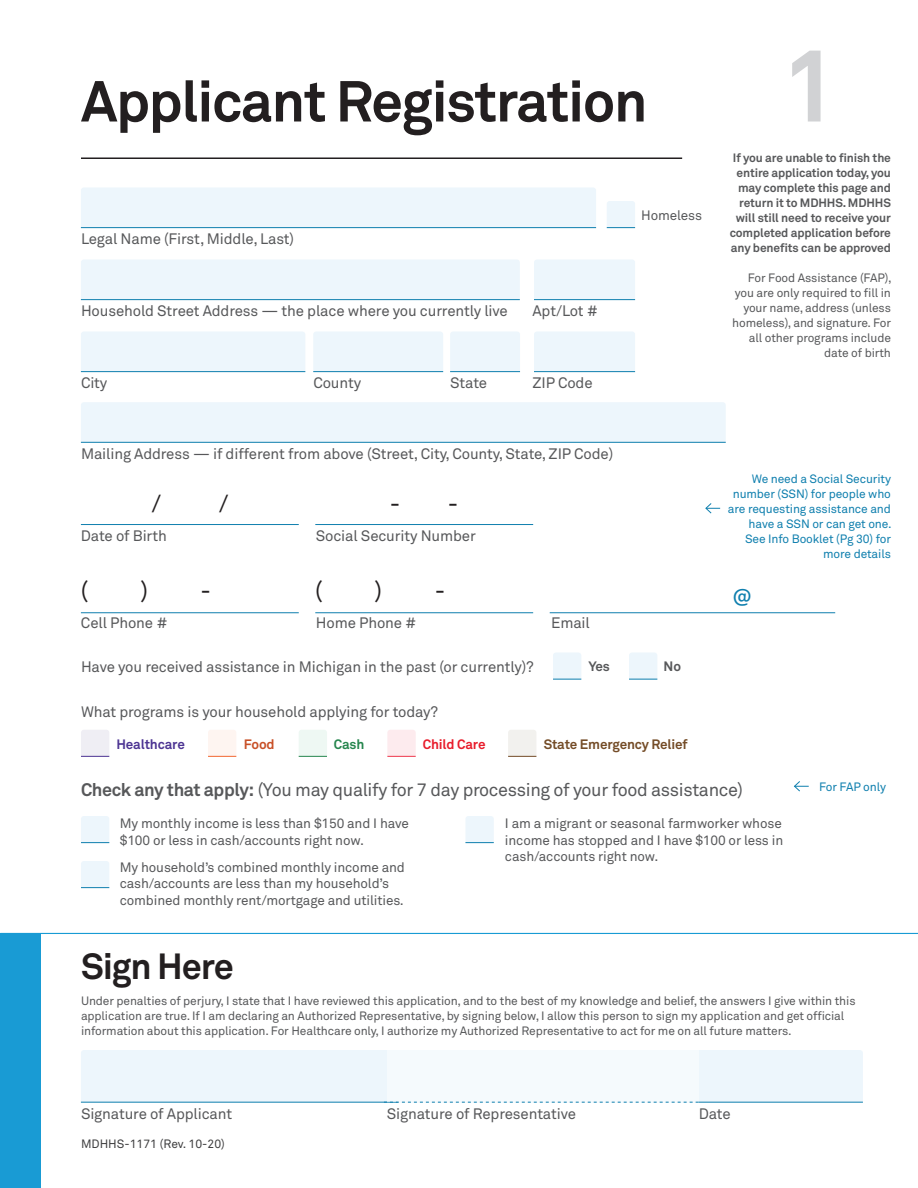
<style>
.page{position:relative;width:918px;height:1188px;background:#fff}
.page>*{position:absolute;margin:0;border:0;box-sizing:border-box;transform-origin:0 0}
.t1{font:700 102px "Akkurat Std";color:#d1d2d4}
.t2{font:700 57px "Akkurat Std";letter-spacing:-.025em;color:#231f20}
.Instruction{font:700 36px "Akkurat Std";letter-spacing:-.03em;color:#231f20}
.Instruction-2{font:24px "Akkurat Std";color:#231f20}
.Instruction-3{font:21px "Akkurat Std";color:#0f7fae}
.Instruction-4{font:18px "Akkurat Std";letter-spacing:-.02em;color:#57585a}
.Instruction-5{font:15px "Akkurat Std";letter-spacing:-.01em;color:#57585a}
.Instruction-6{font:13.5px/16.5px "Akkurat Std";letter-spacing:-.01em;color:#57585a}
.Instruction-7{font:700 13.5px "Akkurat Std";letter-spacing:-.01em;color:#744c27}
.Instruction-8{font:700 13.5px "Akkurat Std";letter-spacing:-.01em;color:#4d3593}
.Instruction-9{font:700 13.5px "Akkurat Std";letter-spacing:-.01em;color:#e81d2c}
.Instruction-10{font:700 13.5px "Akkurat Std";color:#57585a}
.Instruction-11{font:700 13.5px "Akkurat Std";color:#c85027}
.Instruction-12{font:700 13.5px "Akkurat Std";color:#26864e}
.Instruction-13{font:12px/15px "Akkurat Std";letter-spacing:-.01em;color:#57585a}
.Side_note_instructio{font:700 12px/15px "Akkurat Std";letter-spacing:-.01em;color:#57585a;text-align:right}
.Blue_side_note{font:12px/15px "Akkurat Std";letter-spacing:-.01em;color:#0f7fae;text-align:right}
.Side_note_instructio-2{font:12px/15px "Akkurat Std";letter-spacing:-.01em;color:#57585a;text-align:right}
.t3{font:12px "Akkurat Std";color:#3e3e3f}
.s1{font-weight:700}
</style>
<div class="page">
<div style="left:81px;top:188px;width:515px;height:39px;background:#edf6fc"></div>
<hr style="left:81px;top:227px;width:515px;height:1px;background:#0f7fae">
<div style="left:81px;top:402px;width:645px;height:40px;background:#edf6fc"></div>
<hr style="left:81px;top:442px;width:645px;height:1px;background:#0f7fae">
<div style="left:81px;top:260px;width:439px;height:39px;background:#edf6fc"></div>
<hr style="left:81px;top:299px;width:439px;height:1px;background:#0f7fae">
<div style="left:81px;top:332px;width:224px;height:39px;background:#edf6fc"></div>
<hr style="left:81px;top:371px;width:224px;height:1px;background:#0f7fae">
<div style="left:313px;top:332px;width:130px;height:39px;background:#edf6fc"></div>
<hr style="left:313px;top:371px;width:130px;height:1px;background:#0f7fae">
<div style="left:450px;top:332px;width:70px;height:39px;background:#edf6fc"></div>
<hr style="left:450px;top:371px;width:70px;height:1px;background:#0f7fae">
<div style="left:534px;top:260px;width:101px;height:39px;background:#edf6fc"></div>
<hr style="left:534px;top:299px;width:101px;height:1px;background:#0f7fae">
<div style="left:534px;top:332px;width:101px;height:39px;background:#edf6fc"></div>
<hr style="left:534px;top:371px;width:101px;height:1px;background:#0f7fae">
<svg style="left:607px;top:201px;width:28px;height:27px"></svg>
<svg style="left:81px;top:730px;width:28px;height:27px"></svg>
<svg style="left:208px;top:730px;width:28px;height:27px"></svg>
<svg style="left:299px;top:730px;width:28px;height:27px"></svg>
<svg style="left:387px;top:730px;width:29px;height:27px"></svg>
<svg style="left:508px;top:730px;width:28px;height:27px"></svg>
<svg style="left:629px;top:653px;width:28px;height:27px"></svg>
<svg style="left:553px;top:653px;width:28px;height:27px"></svg>
<svg style="left:81px;top:816px;width:28px;height:27px"></svg>
<svg style="left:465px;top:816px;width:29px;height:27px"></svg>
<svg style="left:81px;top:861px;width:28px;height:27px"></svg>
<hr style="left:81px;top:524px;width:218px;height:1px;background:#0f7fae">
<hr style="left:81px;top:612px;width:218px;height:1px;background:#0f7fae">
<hr style="left:0;top:933px;width:918px;height:1px;background:#199bd4">
<hr style="left:315px;top:524px;width:218px;height:1px;background:#0f7fae">
<hr style="left:315px;top:612px;width:218px;height:1px;background:#0f7fae">
<hr style="left:550px;top:612px;width:285px;height:1px;background:#0f7fae">
<div style="left:81px;top:1050px;width:782px;height:53px;background:#edf6fc"></div>
<hr style="left:81px;top:157px;width:601px;height:2px;background:#231f20">
<div style="left:0;top:933px;width:40px;height:255px;background:#199bd4"></div>
<svg style="left:705px;top:503px;width:15px;height:11px"></svg>
<svg style="left:794px;top:781px;width:15px;height:11px"></svg>
<h1 class="t2" style="left:81px;top:66px;width:568px">Applicant Registration</h1>
<p class="Instruction-5" style="left:81px;top:230px;width:215px">Legal Name (First, Middle, Last)</p>
<p class="Instruction-5" style="left:81px;top:302px;width:428px">Household Street Address — the place where you currently live</p>
<p class="Instruction-5" style="left:81px;top:374px;width:28px">City</p>
<p class="Instruction-5" style="left:313px;top:374px;width:49px">County</p>
<p class="Instruction-5" style="left:450px;top:374px;width:38px">State</p>
<p class="Instruction-5" style="left:532px;top:302px;width:67px">Apt/Lot #</p>
<p class="Instruction-5" style="left:532px;top:374px;width:62px">ZIP Code</p>
<p class="Instruction-5" style="left:81px;top:445px;width:534px">Mailing Address — if different from above (Street, City, County, State, ZIP Code)</p>
<p class="Instruction-2" style="left:152px;top:490px;width:11px">/</p>
<p class="Instruction-2" style="left:219px;top:490px;width:11px">/</p>
<p class="Instruction-5" style="left:81px;top:527px;width:87px">Date of Birth</p>
<p class="Instruction-2" style="left:390px;top:490px;width:70px">- -</p>
<p class="Instruction-5" style="left:316px;top:527px;width:161px">Social Security Number</p>
<p class="Instruction-6" style="left:641px;top:207px;width:62px">Homeless</p>
<h1 class="t1" style="left:780px;top:23px;width:60px">1</h1>
<p class="Side_note_instructio" style="left:730px;top:151px;width:163px">If you are unable to finish the entire application today, you may complete this page and return it to MDHHS. MDHHS will still need to receive your completed application before any benefits can be approved</p>
<p class="Side_note_instructio-2" style="left:732px;top:271px;width:161px">For Food Assistance (FAP), you are only required to fill in your name, address (unless homeless), and signature. For all other programs include date of birth</p>
<p class="Blue_side_note" style="left:728px;top:472px;width:165px">We need a Social Security number (SSN) for people who are requesting assistance and have a SSN or can get one.<br>See Info Booklet (Pg 30) for more details</p>
<p class="Instruction-2" style="left:81px;top:577px;width:9px">(</p>
<p class="Instruction-2" style="left:141px;top:577px;width:9px">)</p>
<p class="Instruction-2" style="left:201px;top:577px;width:12px">-</p>
<p class="Instruction-5" style="left:81px;top:614px;width:88px">Cell Phone #</p>
<p class="Instruction-2" style="left:315px;top:577px;width:9px">(</p>
<p class="Instruction-2" style="left:375px;top:577px;width:9px">)</p>
<p class="Instruction-2" style="left:435px;top:577px;width:12px">-</p>
<p class="Instruction-3" style="left:732px;top:585px;width:21px">@</p>
<p class="Instruction-5" style="left:316px;top:614px;width:102px">Home Phone #</p>
<p class="Instruction-5" style="left:551px;top:614px;width:40px">Email</p>
<p class="Instruction-5" style="left:81px;top:658px;width:454px">Have you received assistance in Michigan in the past (or currently)?</p>
<p class="Instruction-5" style="left:81px;top:703px;width:359px">What programs is your household applying for today?</p>
<p class="Instruction-10" style="left:588px;top:658px;width:23px">Yes</p>
<p class="Instruction-10" style="left:664px;top:658px;width:19px">No</p>
<p class="Instruction-8" style="left:116px;top:735px;width:70px">Healthcare</p>
<p class="Instruction-11" style="left:244px;top:735px;width:32px">Food</p>
<p class="Instruction-12" style="left:334px;top:735px;width:32px">Cash</p>
<p class="Instruction-9" style="left:423px;top:735px;width:64px">Child Care</p>
<p class="Instruction-7" style="left:544px;top:735px;width:145px">State Emergency Relief</p>
<p class="Instruction-4" style="left:81px;top:780px;width:664px"><span class="s1">Check any that apply:</span> (You may qualify for 7 day processing of your food assistance)</p>
<p class="Instruction-6" style="left:120px;top:815px;width:291px">My monthly income is less than $150 and I have $100 or less in cash/accounts right now.</p>
<p class="Instruction-6" style="left:505px;top:815px;width:280px;text-align:justify">I am a migrant or seasonal farmworker whose income has stopped and I have $100 or less in cash/accounts right now.</p>
<p class="Instruction-6" style="left:120px;top:859px;width:287px">My household’s combined monthly income and cash/accounts are less than my household’s combined monthly rent/mortgage and utilities.</p>
<p class="Instruction" style="left:81px;top:944px;width:154px">Sign Here</p>
<p class="Blue_side_note" style="left:819px;top:780px;width:68px">For FAP only</p>
<p class="Instruction-13" style="left:81px;top:994px;width:776px">Under penalties of perjury, I state that I have reviewed this application, and to the best of my knowledge and belief, the answers I give within this application are true. If I am declaring an Authorized Representative, by signing below, I allow this person to sign my application and get official information about this application. For Healthcare only, I authorize my Authorized Representative to act for me on all future matters.</p>
<p class="Instruction-5" style="left:81px;top:1105px;width:153px">Signature of Applicant</p>
<p class="Instruction-5" style="left:387px;top:1105px;width:191px">Signature of Representative</p>
<p class="Instruction-5" style="left:699px;top:1105px;width:33px">Date</p>
<p class="t3" style="left:81px;top:1136px;width:145px">MDHHS-1171 (Rev. 10-20)</p>
</div>
